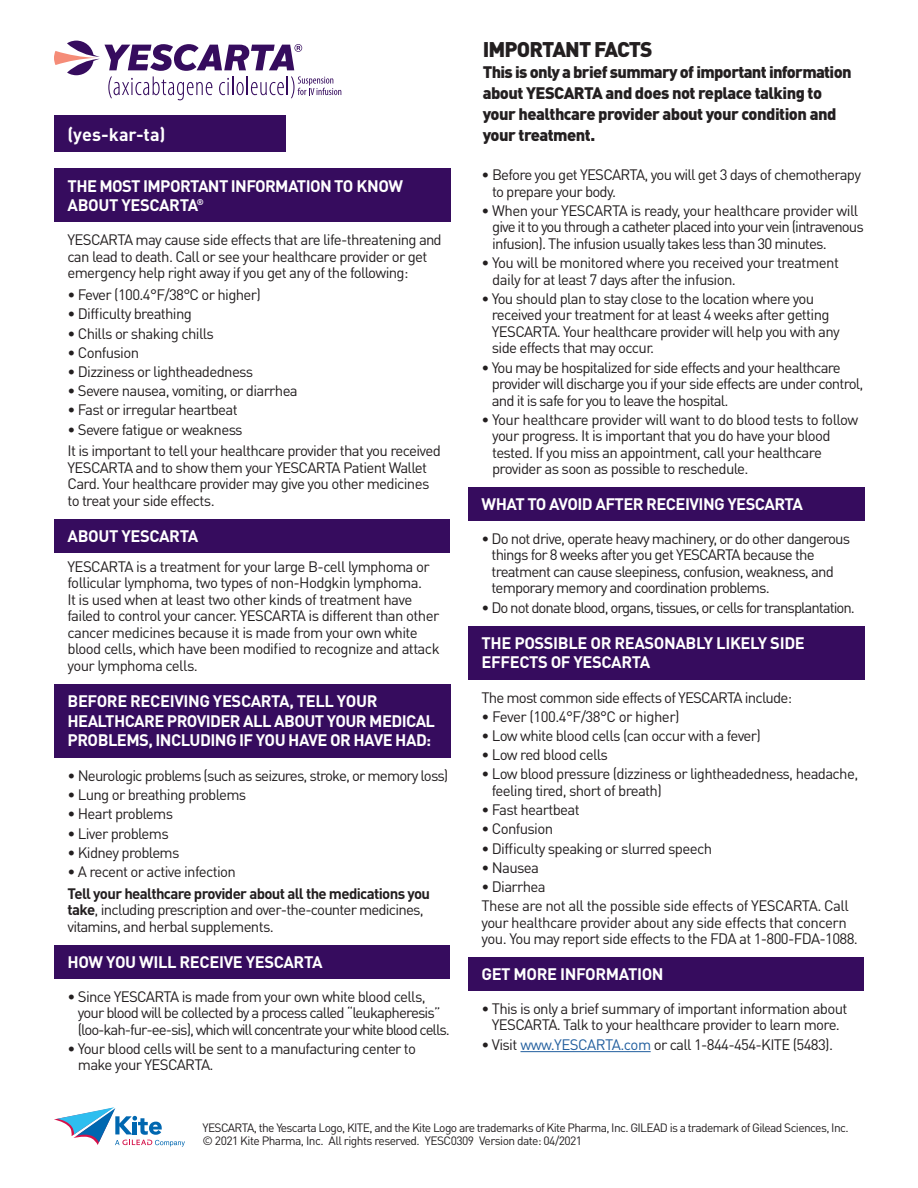
<style>
.page{position:relative;width:918px;height:1188px;background:#fff}
.page>*{position:absolute;margin:0;border:0;box-sizing:border-box;transform-origin:0 0}
.t1{font:900 21px "DINOT";letter-spacing:-.04em;color:#231f20}
.t2{font:700 18px "DINOT";color:#fff}
.t3{font:700 16.5px/19.5px "DINOT";letter-spacing:-.035em;color:#fff}
.t4{font:900 16.5px/21px "DINOT";letter-spacing:-.03em;color:#231f20}
.t5{font:15px/16.5px "DINOT";letter-spacing:-.045em;color:#231f20}
.t6{font:15px "DINOT";letter-spacing:-.065em;color:#231f20}
.t7{font:12px/13.5px "DINOT";letter-spacing:-.05em;color:#231f20}
.s1{font-weight:700}
.s2{color:#215e9e}
</style>
<div class="page">
<svg style="left:54px;top:41px;width:287px;height:59px"></svg>
<div style="left:54px;top:116px;width:231px;height:36px;background:#360c5e"></div>
<svg style="left:54px;top:1107px;width:131px;height:40px"></svg>
<div style="left:54px;top:169px;width:396px;height:53px;background:#360c5e"></div>
<div style="left:54px;top:519px;width:396px;height:33px;background:#360c5e"></div>
<div style="left:54px;top:684px;width:396px;height:74px;background:#360c5e"></div>
<div style="left:54px;top:945px;width:396px;height:33px;background:#360c5e"></div>
<hr style="left:521px;top:1051px;width:130px;height:1px;background:#215e9e">
<div style="left:468px;top:488px;width:396px;height:33px;background:#360c5e"></div>
<div style="left:468px;top:626px;width:396px;height:53px;background:#360c5e"></div>
<div style="left:468px;top:958px;width:396px;height:33px;background:#360c5e"></div>
<p class="t2" style="left:68px;top:122px;width:100px">(yes-kar-ta)</p>
<p class="t3" style="left:68px;top:175px;width:337px">THE MOST IMPORTANT INFORMATION TO KNOW<br>ABOUT YESCARTA<sup>®</sup></p>
<p class="t5" style="left:68px;top:231px;width:376px">YESCARTA may cause side effects that are life-threatening and can lead to death. Call or see your healthcare provider or get emergency help right away if you get any of the following:</p>
<p class="t5" style="left:68px;top:286px;width:195px">• Fever (100.4°F/38°C or higher)</p>
<p class="t5" style="left:68px;top:305px;width:126px">• Difficulty breathing</p>
<p class="t5" style="left:68px;top:324px;width:148px">• Chills or shaking chills</p>
<p class="t5" style="left:68px;top:343px;width:73px">• Confusion</p>
<p class="t5" style="left:68px;top:363px;width:187px">• Dizziness or lightheadedness</p>
<p class="t5" style="left:68px;top:382px;width:232px">• Severe nausea, vomiting, or diarrhea</p>
<p class="t5" style="left:68px;top:401px;width:172px">• Fast or irregular heartbeat</p>
<p class="t5" style="left:68px;top:418px;width:375px;line-height:21.9px">• Severe fatigue or weakness<br>It is important to tell your healthcare provider that you received</p>
<p class="t5" style="left:68px;top:459px;width:363px">YESCARTA and to show them your YESCARTA Patient Wallet<br>Card. Your healthcare provider may give you other medicines to treat your side effects.</p>
<p class="t3" style="left:68px;top:525px;width:132px">ABOUT YESCARTA</p>
<p class="t5" style="left:68px;top:557px;width:374px">YESCARTA is a treatment for your large B-cell lymphoma or follicular lymphoma, two types of non-Hodgkin lymphoma.<br>It is used when at least two other kinds of treatment have failed to control your cancer. YESCARTA is different than other cancer medicines because it is made from your own white blood cells, which have been modified to recognize and attack your lymphoma cells.</p>
<p class="t3" style="left:68px;top:691px;width:369px">BEFORE RECEIVING YESCARTA, TELL YOUR<br>HEALTHCARE PROVIDER ALL ABOUT YOUR MEDICAL<br>PROBLEMS, INCLUDING IF YOU HAVE OR HAVE HAD:</p>
<p class="t5" style="left:68px;top:767px;width:382px">• Neurologic problems (such as seizures, stroke, or memory loss)</p>
<p class="t5" style="left:68px;top:786px;width:180px">• Lung or breathing problems</p>
<p class="t5" style="left:68px;top:805px;width:107px">• Heart problems</p>
<p class="t5" style="left:68px;top:824px;width:103px">• Liver problems</p>
<p class="t5" style="left:68px;top:843px;width:114px">• Kidney problems</p>
<p class="t5" style="left:68px;top:863px;width:170px">• A recent or active infection</p>
<p class="t5" style="left:68px;top:885px;width:364px"><span class="s1">Tell your healthcare provider about all the medications you take</span>, including prescription and over-the-counter medicines, vitamins, and herbal supplements.</p>
<p class="t3" style="left:68px;top:952px;width:257px">HOW YOU WILL RECEIVE YESCARTA</p>
<p class="t5" style="left:78px;top:987px;width:374px;text-indent:-10px">• Since YESCARTA is made from your own white blood cells, your blood will be collected by a process called “leukapheresis” (loo-kah-fur-ee-sis), which will concentrate your white blood cells.</p>
<p class="t5" style="left:78px;top:1039px;width:340px;text-indent:-10px">• Your blood cells will be sent to a manufacturing center to make your YESCARTA.</p>
<h1 class="t1" style="left:483px;top:35px;width:171px">IMPORTANT FACTS</h1>
<p class="t4" style="left:483px;top:60px;width:370px">This is only a brief summary of important information about YESCARTA and does not replace talking to your healthcare provider about your condition and your treatment.</p>
<p class="t5" style="left:492px;top:166px;width:371px;text-indent:-11px">• Before you get YESCARTA, you will get 3 days of chemotherapy to prepare your body.</p>
<p class="t5" style="left:492px;top:202px;width:373px;text-indent:-11px">• When your YESCARTA is ready, your healthcare provider will give it to you through a catheter placed into your vein (intravenous infusion). The infusion usually takes less than 30 minutes.</p>
<p class="t5" style="left:492px;top:254px;width:348px;text-indent:-11px">• You will be monitored where you received your treatment daily for at least 7 days after the infusion.</p>
<p class="t5" style="left:492px;top:290px;width:350px;text-indent:-10px">• You should plan to stay close to the location where you received your treatment for at least 4 weeks after getting YESCARTA. Your healthcare provider will help you with any side effects that may occur.</p>
<p class="t5" style="left:492px;top:358px;width:373px;text-indent:-10px">• You may be hospitalized for side effects and your healthcare provider will discharge you if your side effects are under control, and it is safe for you to leave the hospital.</p>
<p class="t5" style="left:492px;top:410px;width:368px;text-indent:-11px">• Your healthcare provider will want to do blood tests to follow your progress. It is important that you do have your blood tested. If you miss an appointment, call your healthcare provider as soon as possible to reschedule.</p>
<p class="t3" style="left:482px;top:494px;width:323px">WHAT TO AVOID AFTER RECEIVING YESCARTA</p>
<p class="t5" style="left:492px;top:530px;width:360px;text-indent:-10px">• Do not drive, operate heavy machinery, or do other dangerous things for 8 weeks after you get YESCARTA because the treatment can cause sleepiness, confusion, weakness, and temporary memory and coordination problems.</p>
<p class="t6" style="left:482px;top:597px;width:375px">• Do not donate blood, organs, tissues, or cells for transplantation.</p>
<p class="t3" style="left:482px;top:633px;width:325px">THE POSSIBLE OR REASONABLY LIKELY SIDE<br>EFFECTS OF YESCARTA</p>
<p class="t5" style="left:482px;top:688px;width:312px">The most common side effects of YESCARTA include:</p>
<p class="t5" style="left:482px;top:708px;width:200px">• Fever (100.4°F/38°C or higher)</p>
<p class="t5" style="left:482px;top:727px;width:281px">• Low white blood cells (can occur with a fever)</p>
<p class="t5" style="left:482px;top:746px;width:128px">• Low red blood cells</p>
<p class="t5" style="left:492px;top:765px;width:368px;text-indent:-10px">• Low blood pressure (dizziness or lightheadedness, headache, feeling tired, short of breath)</p>
<p class="t5" style="left:482px;top:801px;width:100px">• Fast heartbeat</p>
<p class="t5" style="left:482px;top:820px;width:73px">• Confusion</p>
<p class="t5" style="left:482px;top:839px;width:232px">• Difficulty speaking or slurred speech</p>
<p class="t5" style="left:482px;top:858px;width:59px">• Nausea</p>
<p class="t5" style="left:482px;top:876px;width:369px;line-height:19.2px">• Diarrhea<br>These are not all the possible side effects of YESCARTA. Call</p>
<p class="t5" style="left:482px;top:913px;width:378px">your healthcare provider about any side effects that concern you. You may report side effects to the FDA at 1-800-FDA-1088.</p>
<p class="t3" style="left:482px;top:964px;width:184px">GET MORE INFORMATION</p>
<p class="t5" style="left:482px;top:1000px;width:367px;text-align:center">• This is only a brief summary of important information about<br>YESCARTA. Talk to your healthcare provider to learn more.</p>
<p class="t5" style="left:482px;top:1035px;width:353px">• Visit <span class="s2">www.YESCARTA.com</span> or call 1-844-454-KITE (5483).</p>
<p class="t7" style="left:202px;top:1120px;width:648px">YESCARTA, the Yescarta Logo, KITE, and the Kite Logo are trademarks of Kite Pharma, Inc. GILEAD is a trademark of Gilead Sciences, Inc. © 2021 Kite Pharma, Inc. All rights reserved. YESC0309 Version date: 04/2021</p>
</div>
